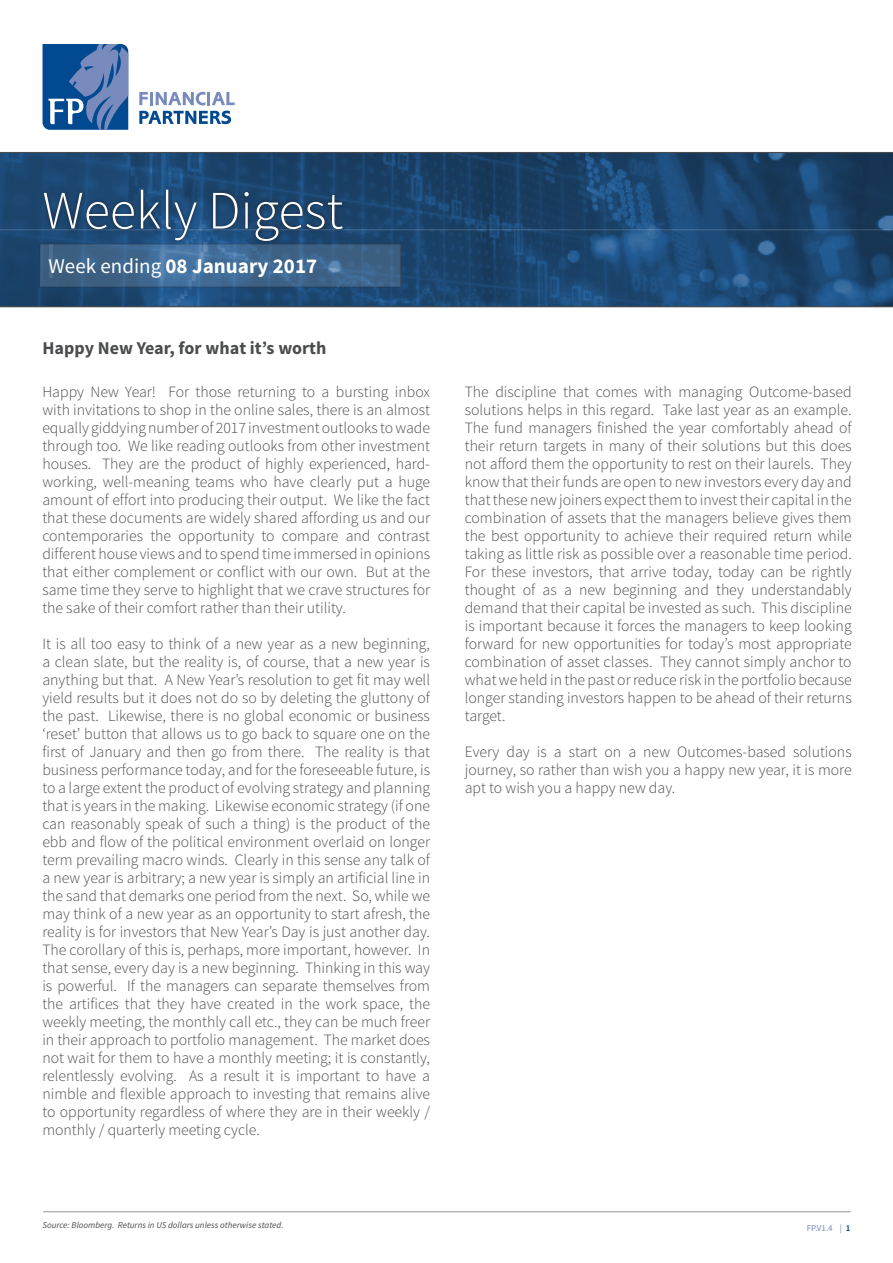
<style>
.page{position:relative;width:893px;height:1263px;background:#fff}
.page>*{position:absolute;margin:0;border:0;box-sizing:border-box;transform-origin:0 0}
.t1{font:300 54px "Source Sans Pro";color:#fff}
.t2{font:700 21px "Source Sans Pro";color:#fff}
.Paragraph_Style_1{font:700 18px "Source Sans Pro";color:#4b4c4d}
.Paragraph_Style_1-2{font:300 15.75px/18px "Source Sans Pro";color:#4b4c4d;text-align:justify}
.t3{font:italic 9px "Source Sans Pro";color:#4b4c4d}
.Paragraph_Style_1-3{font:9px "Source Sans Pro";color:#788bbc}
.s1{font-weight:400}
.s2{font-weight:600;color:#014990}
</style>
<div class="page">
<svg style="left:0;top:153px;width:893px;height:153px;background:#1c466f"></svg>
<hr style="left:0;top:306px;width:893px;height:1px;background:#4b4c4d">
<hr style="left:0;top:152px;width:893px;height:1px;background:#4b4c4d">
<hr style="left:0;top:230px;width:893px;height:1px;background:#fff">
<svg style="left:139px;top:92px;width:96px;height:13px"></svg>
<svg style="left:139px;top:111px;width:92px;height:13px"></svg>
<svg style="left:43px;top:44px;width:85px;height:86px;background:#3c6ca6"></svg>
<hr style="left:43px;top:1211px;width:807px;height:1px;background:#939598">
<div style="left:40px;top:186px;width:307px;height:60px;background:#231f20;opacity:.75"></div>
<svg style="left:42px;top:246px;width:357px;height:39px;background:#40688f"></svg>
<hr style="left:49px;top:244px;width:4px;height:34px;background:#4e6c8b">
<p class="t1" style="left:43px;top:178px;width:302px">Weekly Digest</p>
<p class="t2" style="left:49px;top:253px;width:270px"><span class="s1">Week ending</span> 08 January 2017</p>
<p class="Paragraph_Style_1" style="left:43px;top:336px;width:285px">Happy New Year, for what it’s worth</p>
<p class="Paragraph_Style_1-2" style="left:42px;top:382px;width:389px">Happy New Year! For those returning to a bursting inbox with invitations to shop in the online sales, there is an almost equally giddying number of 2017 investment outlooks to wade through too. We like reading outlooks from other investment houses. They are the product of highly experienced, hard&shy;working, well-meaning teams who have clearly put a huge amount of effort into producing their output. We like the fact that these documents are widely shared affording us and our contemporaries the opportunity to compare and contrast different house views and to spend time immersed in opinions that either complement or conflict with our own. But at the same time they serve to highlight that we crave structures for the sake of their comfort rather than their utility.</p>
<p class="Paragraph_Style_1-2" style="left:42px;top:634px;width:389px">It is all too easy to think of a new year as a new beginning, a clean slate, but the reality is, of course, that a new year is anything but that. A New Year’s resolution to get fit may well yield results but it does not do so by deleting the gluttony of the past. Likewise, there is no global economic or business ‘reset’ button that allows us to go back to square one on the first of January and then go from there. The reality is that business performance today, and for the foreseeable future, is to a large extent the product of evolving strategy and planning that is years in the making. Likewise economic strategy (if one can reasonably speak of such a thing) is the product of the ebb and flow of the political environment overlaid on longer term prevailing macro winds. Clearly in this sense any talk of a new year is arbitrary; a new year is simply an artificial line in the sand that demarks one period from the next. So, while we may think of a new year as an opportunity to start afresh, the reality is for investors that New Year’s Day is just another day.<br>The corollary of this is, perhaps, more important, however. In that sense, every day is a new beginning. Thinking in this way is powerful. If the managers can separate themselves from the artifices that they have created in the work space, the weekly meeting, the monthly call etc., they can be much freer in their approach to portfolio management. The market does not wait for them to have a monthly meeting; it is constantly, relentlessly evolving. As a result it is important to have a nimble and flexible approach to investing that remains alive to opportunity regardless of where they are in their weekly / monthly / quarterly meeting cycle.</p>
<p class="t3" style="left:43px;top:1219px;width:242px">Source: Bloomberg. Returns in US dollars unless otherwise stated.</p>
<p class="Paragraph_Style_1-2" style="left:465px;top:382px;width:388px">The discipline that comes with managing Outcome-based solutions helps in this regard. Take last year as an example.<br>The fund managers finished the year comfortably ahead of their return targets in many of their solutions but this does not afford them the opportunity to rest on their laurels. They know that their funds are open to new investors every day and that these new joiners expect them to invest their capital in the combination of assets that the managers believe gives them the best opportunity to achieve their required return while taking as little risk as possible over a reasonable time period.<br>For these investors, that arrive today, today can be rightly thought of as a new beginning and they understandably demand that their capital be invested as such. This discipline is important because it forces the managers to keep looking forward for new opportunities for today’s most appropriate combination of asset classes. They cannot simply anchor to what we held in the past or reduce risk in the portfolio because longer standing investors happen to be ahead of their returns target.</p>
<p class="Paragraph_Style_1-2" style="left:465px;top:742px;width:388px">Every day is a start on a new Outcomes-based solutions journey, so rather than wish you a happy new year, it is more apt to wish you a happy new day.</p>
<p class="Paragraph_Style_1-3" style="left:807px;top:1223px;width:45px">FP.V1.4 | <span class="s2">1</span></p>
</div>
